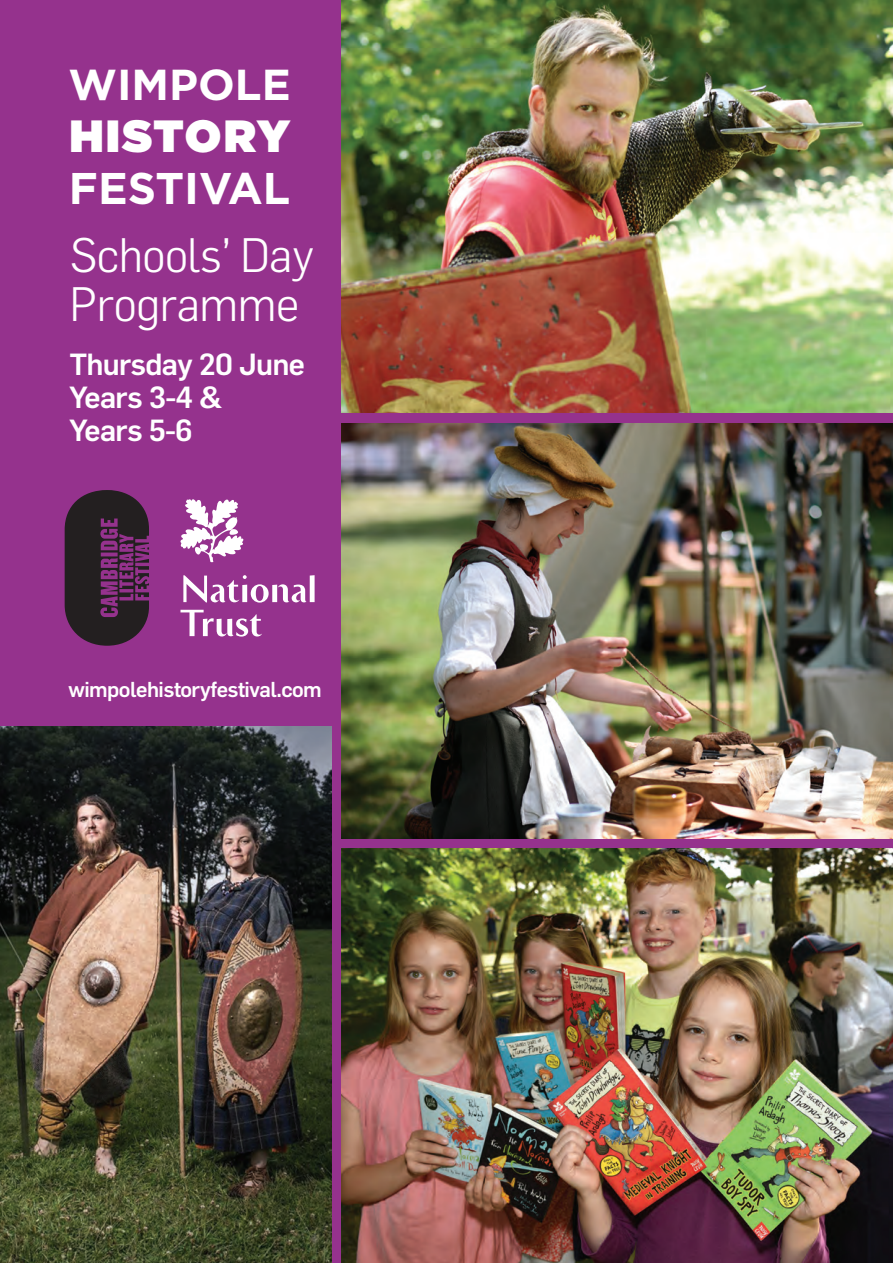
<style>
.page{position:relative;width:893px;height:1263px;background:#fff}
.page>*{position:absolute;margin:0;border:0;box-sizing:border-box;transform-origin:0 0}
.t1{font:300 47.4px/48.8px "Flama";letter-spacing:-.025em;color:#fff}
.t2{font:900 45.15px "Gotham";letter-spacing:.04em;color:#fff}
.t3{font:700 44.4px "Gotham";color:#fff}
.t4{font:700 43.35px "Gotham";color:#fff}
.t5{font:500 30px/33px "Flama";letter-spacing:-.025em;color:#fff}
.t6{font:500 21.15px "Flama";letter-spacing:-.025em;color:#fff}
</style>
<div class="page">
<img style="left:340px;top:0;width:553px;height:413px">
<img style="left:0;top:726px;width:332px;height:537px">
<img style="left:340px;top:847px;width:553px;height:416px">
<img style="left:340px;top:422px;width:553px;height:417px">
<div style="left:0;top:0;width:338px;height:726px;background:#95328d"></div>
<svg style="left:65px;top:490px;width:84px;height:156px"></svg>
<svg style="left:180px;top:610px;width:82px;height:27px"></svg>
<div style="left:310px;top:575px;width:5px;height:27px;background:#fff"></div>
<div style="left:272px;top:585px;width:5px;height:17px;background:#fff"></div>
<svg style="left:278px;top:584px;width:29px;height:18px"></svg>
<svg style="left:183px;top:575px;width:86px;height:28px"></svg>
<svg style="left:180px;top:499px;width:63px;height:63px"></svg>
<div style="left:336px;top:839px;width:557px;height:8px;background:#95328d"></div>
<div style="left:332px;top:0;width:8px;height:1263px;background:#95328d"></div>
<div style="left:336px;top:413px;width:557px;height:9px;background:#95328d"></div>
<h3 class="t4" style="left:69px;top:70px;width:224px">WIMPOLE</h3>
<h2 class="t2" style="left:69px;top:120px;width:222px">HISTORY</h2>
<h3 class="t3" style="left:69px;top:173px;width:223px">FESTIVAL</h3>
<h1 class="t1" style="left:69px;top:233px;width:246px">Schools’ Day<br>Programme</h1>
<p class="t5" style="left:69px;top:349px;width:237px">Thursday 20 June<br>Years 3-4 &amp;<br>Years 5-6</p>
<p class="t6" style="left:68px;top:679px;width:255px">wimpolehistoryfestival.com</p>
</div>
